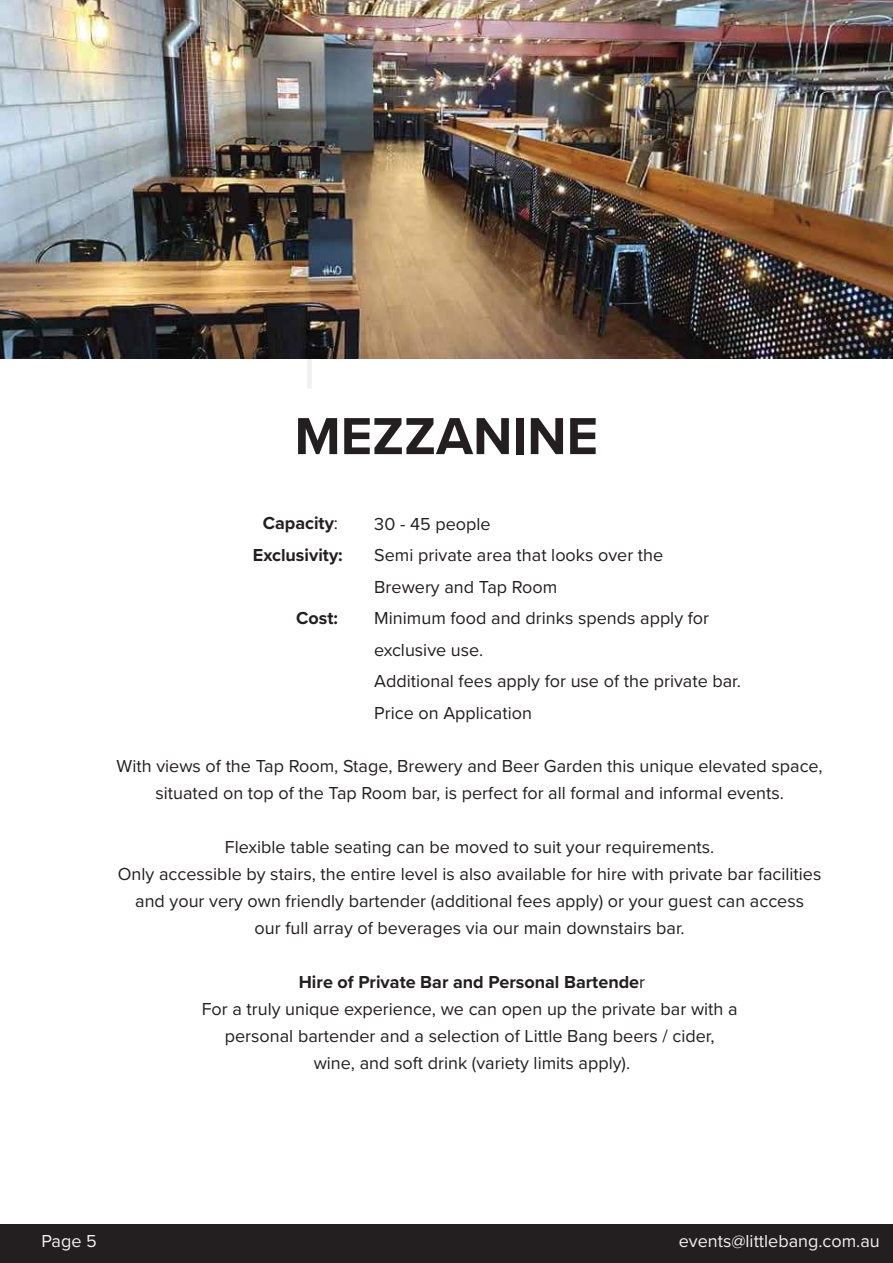
<style>
.page{position:relative;width:893px;height:1263px;background:#fff}
.page>*{position:absolute;margin:0;border:0;box-sizing:border-box;transform-origin:0 0}
.t1{font:700 54px "Proxima Nova";color:#231f20}
.t2{font:18px/27px "Proxima Nova";color:#231f20;text-align:center}
.t3{font:18px "Proxima Nova";color:#f1f1f2}
.t4{font:700 18px/31.5px "Proxima Nova";color:#231f20;text-align:center}
.s1{font-weight:400}
.s2{font-weight:700}
</style>
<div class="page">
<div style="left:0;top:1224px;width:893px;height:39px;background:#231f20"></div>
<div style="left:307px;top:0;width:5px;height:389px;background:#f1f1f2"></div>
<img style="left:0;top:0;width:892px;height:359px">
<h1 class="t1" style="left:294px;top:396px;width:305px">MEZZANINE</h1>
<p class="t4" style="left:253px;top:507px;width:91px">Capacity<span class="s1">:<br></span>Exclusivity:</p>
<p class="t4" style="left:296px;top:601px;width:43px">Cost:</p>
<p class="t2" style="left:374px;top:507px;width:368px;line-height:31.5px;text-align:left">30 - 45 people<br>Semi private area that looks over the<br>Brewery and Tap Room<br>Minimum food and drinks spends apply for exclusive use.<br>Additional fees apply for use of the private bar.<br>Price on Application</p>
<p class="t2" style="left:117px;top:752px;width:708px">With views of the Tap Room, Stage, Brewery and Beer Garden this unique elevated space, situated on top of the Tap Room bar, is perfect for all formal and informal events.</p>
<p class="t2" style="left:118px;top:833px;width:705px">Flexible table seating can be moved to suit your requirements.<br>Only accessible by stairs, the entire level is also available for hire with private bar facilities and your very own friendly bartender (additional fees apply) or your guest can access<br>our full array of beverages via our main downstairs bar.</p>
<p class="t2" style="left:202px;top:968px;width:537px"><span class="s2">Hire of Private Bar and Personal Bartende</span>r<br>For a truly unique experience, we can open up the private bar with a personal bartender and a selection of Little Bang beers / cider,<br>wine, and soft drink (variety limits apply).</p>
<p class="t3" style="left:41px;top:1227px;width:57px">Page 5</p>
<p class="t3" style="left:679px;top:1227px;width:203px">events@littlebang.com.au</p>
</div>
